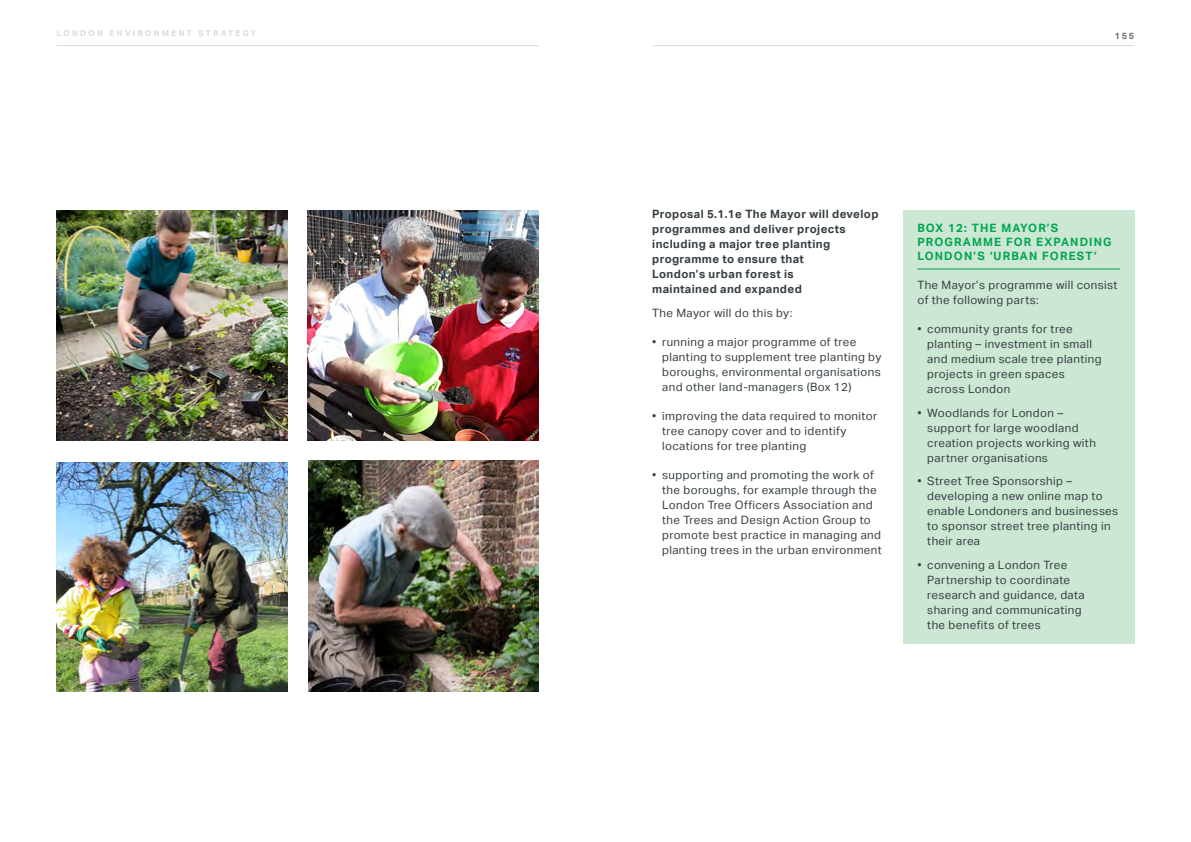
<style>
.page{position:relative;width:1191px;height:842px;background:#fff}
.page>*{position:absolute;margin:0;border:0;box-sizing:border-box;transform-origin:0 0}
.t1{font:11.5px/15px "Aktiv Grotesk";letter-spacing:.035em;color:#363e43}
.t2{font:700 11.5px/15px "Aktiv Grotesk";letter-spacing:.035em;color:#363e43}
.t3{font:700 11.5px/13.8px "Aktiv Grotesk";letter-spacing:.1em;color:#00a651}
.t4{font:700 9px "Aktiv Grotesk";color:#717073}
.t5{font:700 8px "Aktiv Grotesk";letter-spacing:.3em;color:#d7d9da}
</style>
<div class="page">
<hr style="left:57px;top:45px;width:482px;height:1px;background:#d7d9da">
<hr style="left:652px;top:45px;width:482px;height:1px;background:#d7d9da">
<div style="left:903px;top:210px;width:231px;height:433px;background:#cce7d3"></div>
<hr style="left:917px;top:268px;width:203px;height:1px;background:#00a651">
<img style="left:57px;top:210px;width:231px;height:231px">
<img style="left:307px;top:210px;width:231px;height:230px">
<img style="left:57px;top:462px;width:231px;height:230px">
<img style="left:308px;top:461px;width:230px;height:231px">
<p class="t5" style="left:57px;top:28px;width:201px">LONDON ENVIRONMENT STRATEGY</p>
<p class="t4" style="left:1114px;top:30px;width:21px">155</p>
<p class="t2" style="left:652px;top:207px;width:228px">Proposal 5.1.1e The Mayor will develop programmes and deliver projects including a major tree planting programme to ensure that<br>London’s urban forest is<br>maintained and expanded</p>
<p class="t1" style="left:652px;top:305px;width:142px">The Mayor will do this by:</p>
<p class="t1" style="left:662px;top:334px;width:221px;text-indent:-10px">• running a major programme of tree planting to supplement tree planting by boroughs, environmental organisations and other land-managers (Box 12)</p>
<p class="t1" style="left:662px;top:409px;width:217px;text-indent:-10px">• improving the data required to monitor tree canopy cover and to identify locations for tree planting</p>
<p class="t1" style="left:662px;top:468px;width:221px;text-indent:-10px">• supporting and promoting the work of the boroughs, for example through the London Tree Officers Association and the Trees and Design Action Group to promote best practice in managing and planting trees in the urban environment</p>
<p class="t3" style="left:917px;top:222px;width:196px">BOX 12: THE MAYOR’S<br>PROGRAMME FOR EXPANDING<br>LONDON’S ‘URBAN FOREST’</p>
<p class="t1" style="left:917px;top:278px;width:202px">The Mayor’s programme will consist of the following parts:</p>
<p class="t1" style="left:927px;top:322px;width:176px;text-indent:-10px">• community grants for tree planting – investment in small and medium scale tree planting projects in green spaces across London</p>
<p class="t1" style="left:927px;top:405px;width:170px;text-indent:-10px">• Woodlands for London – support for large woodland creation projects working with partner organisations</p>
<p class="t1" style="left:927px;top:474px;width:192px;text-indent:-10px">• Street Tree Sponsorship – developing a new online map to enable Londoners and businesses to sponsor street tree planting in their area</p>
<p class="t1" style="left:927px;top:557px;width:159px;text-indent:-10px">• convening a London Tree<br>Partnership to coordinate research and guidance, data sharing and communicating the benefits of trees</p>
</div>
